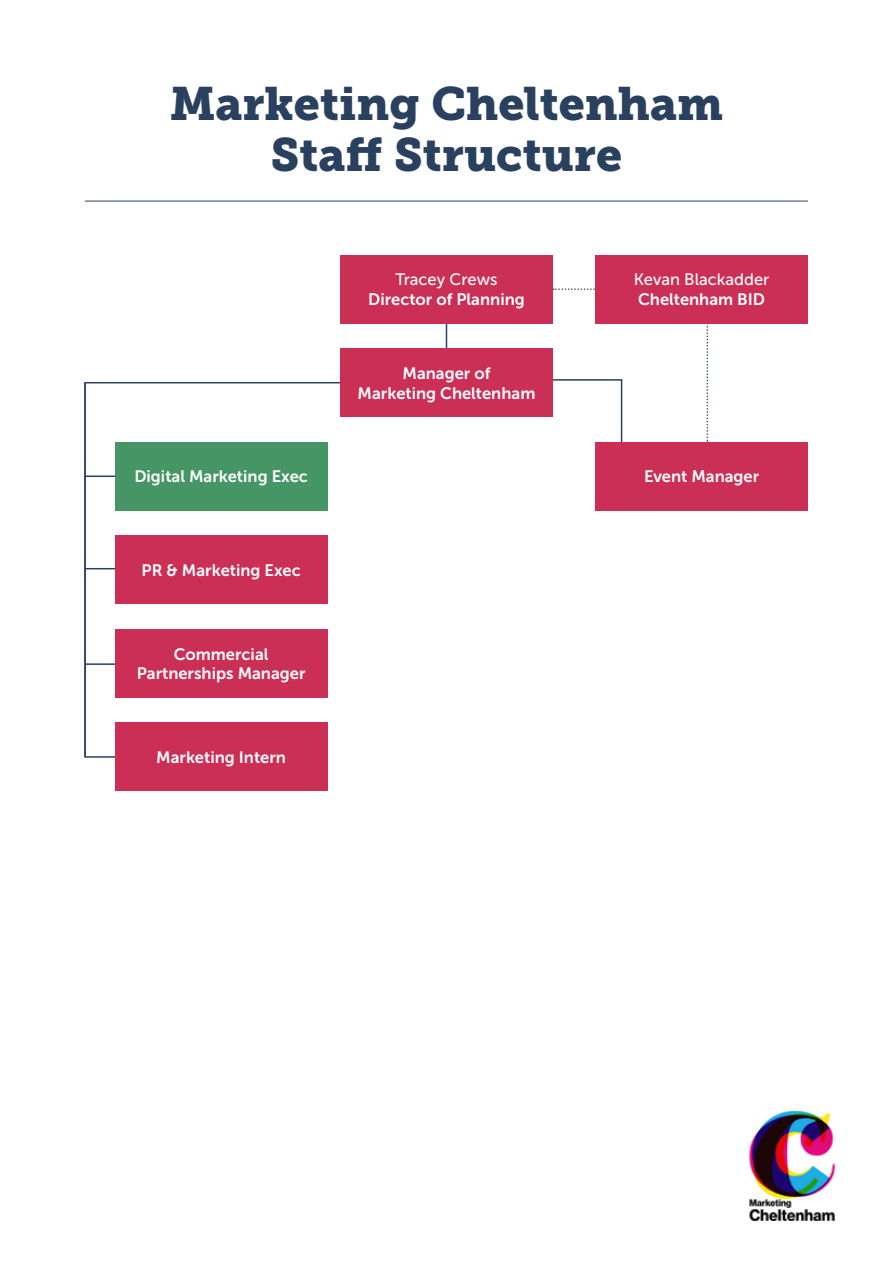
<style>
.page{position:relative;width:893px;height:1263px;background:#fff}
.page>*{position:absolute;margin:0;border:0;box-sizing:border-box;transform-origin:0 0}
.t1{font:46.5px/51px "Museo Slab 900";color:#29415f;text-align:center}
.t2{font:16.5px/19.8px "Museo Sans 700";color:#fff;text-align:center}
.t3{font:16.5px "Museo Sans 500";color:#fff}
</style>
<div class="page">
<img style="left:749px;top:1111px;width:86px;height:109px">
<hr style="left:446px;top:308px;width:1px;height:63px;background:#29415f">
<svg style="left:551px;top:288px;width:157px;height:154px"></svg>
<svg style="left:84px;top:382px;width:256px;height:376px"></svg>
<hr style="left:85px;top:475px;width:40px;height:2px;background:#29415f">
<hr style="left:85px;top:568px;width:40px;height:1px;background:#29415f">
<hr style="left:85px;top:663px;width:40px;height:2px;background:#29415f">
<div style="left:340px;top:255px;width:213px;height:68px;background:#cb2f56"></div>
<div style="left:115px;top:442px;width:212px;height:68px;background:#459664"></div>
<div style="left:115px;top:536px;width:212px;height:68px;background:#cb2f56"></div>
<div style="left:115px;top:629px;width:212px;height:68px;background:#cb2f56"></div>
<div style="left:115px;top:723px;width:212px;height:68px;background:#cb2f56"></div>
<div style="left:595px;top:255px;width:213px;height:68px;background:#cb2f56"></div>
<div style="left:595px;top:442px;width:213px;height:68px;background:#cb2f56"></div>
<div style="left:340px;top:349px;width:213px;height:68px;background:#cb2f56"></div>
<hr style="left:85px;top:201px;width:723px;height:1px;background:#29415f">
<hr style="left:84px;top:383px;width:2px;height:374px;background:#29415f">
<h1 class="t1" style="left:170px;top:79px;width:555px">Marketing Cheltenham<br>Staff Structure</h1>
<p class="t2" style="left:134px;top:467px;width:175px">Digital Marketing Exec</p>
<p class="t2" style="left:142px;top:560px;width:161px">PR &amp; Marketing Exec</p>
<p class="t2" style="left:137px;top:644px;width:170px">Commercial<br>Partnerships Manager</p>
<p class="t2" style="left:156px;top:747px;width:131px">Marketing Intern</p>
<p class="t3" style="left:395px;top:271px;width:104px">Tracey Crews</p>
<p class="t2" style="left:368px;top:290px;width:158px">Director of Planning</p>
<p class="t2" style="left:358px;top:363px;width:179px">Manager of<br>Marketing Cheltenham</p>
<p class="t3" style="left:634px;top:271px;width:137px">Kevan Blackadder</p>
<p class="t2" style="left:638px;top:290px;width:129px">Cheltenham BID</p>
<p class="t2" style="left:644px;top:467px;width:117px">Event Manager</p>
</div>
